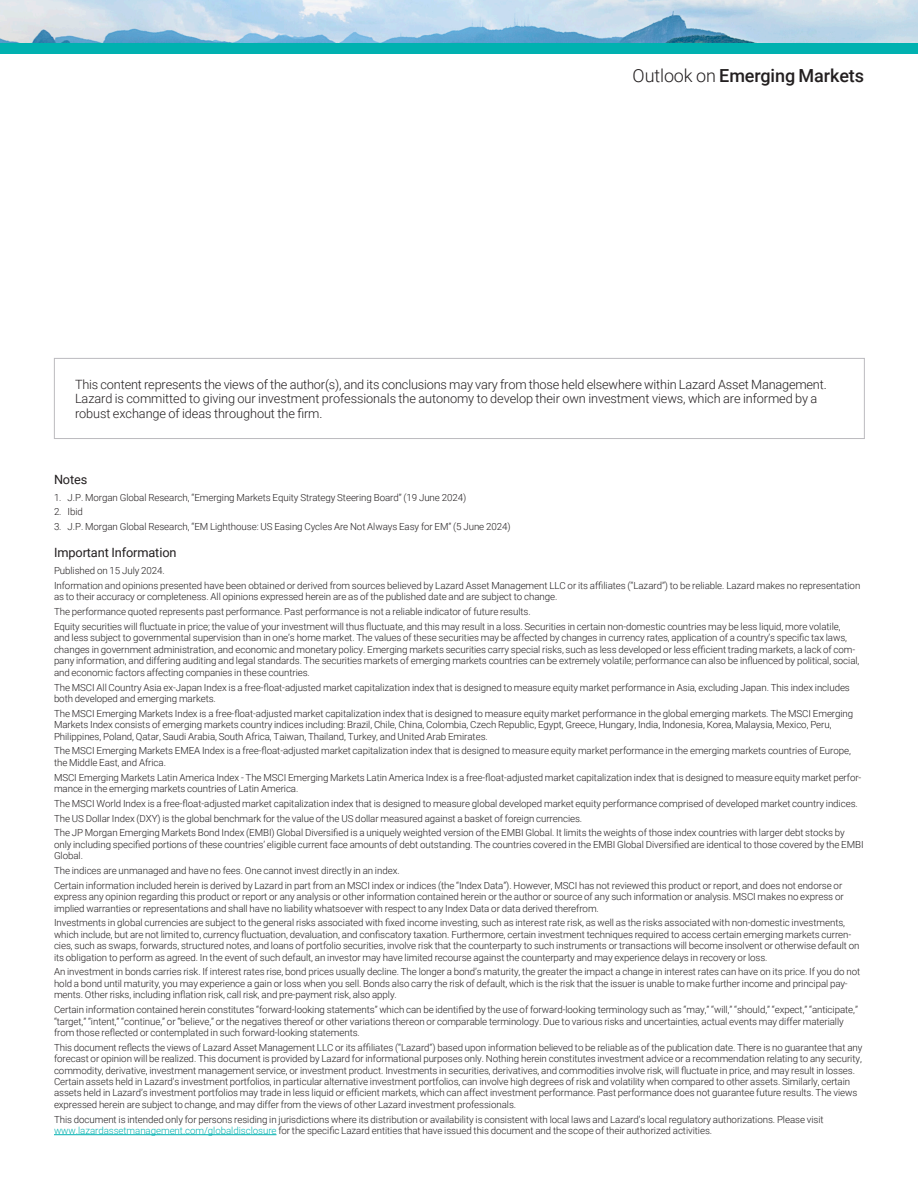
<style>
.page{position:relative;width:918px;height:1188px;background:#fff}
.page>*{position:absolute;margin:0;border:0;box-sizing:border-box;transform-origin:0 0}
.t1{font:500 18px "Roboto";letter-spacing:-.01em;color:#231f20}
.t2{font:300 12.75px/14.7px "Roboto";letter-spacing:-.01em;color:#231f20}
.t3{font:12.75px "Roboto";letter-spacing:-.005em;color:#231f20}
.t4{font:300 9.75px/11.4px "Roboto";letter-spacing:-.005em;color:#231f20}
.s1{font-weight:300}
.s2{color:#00b1b0}
</style>
<div class="page">
<img style="left:0;top:0;width:918px;height:43px">
<div style="left:0;top:43px;width:918px;height:11px;background:#00b1b0"></div>
<div style="left:54px;top:358px;width:811px;height:81px;border:1px solid #bcbbbf"></div>
<hr style="left:54px;top:1134px;width:223px;height:1px;background:#00b1b0">
<h1 class="t1" style="left:633px;top:63px;width:233px"><span class="s1">Outlook on</span> Emerging Markets</h1>
<p class="t2" style="left:75px;top:376px;width:753px">This content represents the views of the author(s), and its conclusions may vary from those held elsewhere within Lazard Asset Management.<br>Lazard is committed to giving our investment professionals the autonomy to develop their own investment views, which are informed by a robust exchange of ideas throughout the firm.</p>
<h2 class="t3" style="left:54px;top:470px;width:35px">Notes</h2>
<p class="t4" style="left:54px;top:491px;width:414px">1. J.P. Morgan Global Research, “Emerging Markets Equity Strategy Steering Board” (19 June 2024)</p>
<p class="t4" style="left:54px;top:506px;width:30px">2. Ibid</p>
<p class="t4" style="left:54px;top:521px;width:458px">3. J.P. Morgan Global Research, “EM Lighthouse: US Easing Cycles Are Not Always Easy for EM” (5 June 2024)</p>
<h2 class="t3" style="left:54px;top:544px;width:124px">Important Information</h2>
<p class="t4" style="left:54px;top:563px;width:808px;line-height:14.9px">Published on 15 July 2024.<br>Information and opinions presented have been obtained or derived from sources believed by Lazard Asset Management LLC or its affiliates (“Lazard”) to be reliable. Lazard makes no representation</p>
<p class="t4" style="left:54px;top:589px;width:788px;line-height:14.9px">as to their accuracy or completeness. All opinions expressed herein are as of the published date and are subject to change.<br>The performance quoted represents past performance. Past performance is not a reliable indicator of future results.<br>Equity securities will fluctuate in price; the value of your investment will thus fluctuate, and this may result in a loss. Securities in certain non-domestic countries may be less liquid, more volatile,</p>
<p class="t4" style="left:54px;top:632px;width:807px">and less subject to governmental supervision than in one’s home market. The values of these securities may be affected by changes in currency rates, application of a country’s specific tax laws, changes in government administration, and economic and monetary policy. Emerging markets securities carry special risks, such as less developed or less efficient trading markets, a lack of com&shy;pany information, and differing auditing and legal standards. The securities markets of emerging markets countries can be extremely volatile; performance can also be influenced by political, social, and economic factors affecting companies in these countries.</p>
<p class="t4" style="left:54px;top:681px;width:797px">The MSCI All Country Asia ex-Japan Index is a free-float-adjusted market capitalization index that is designed to measure equity market performance in Asia, excluding Japan. This index includes both developed and emerging markets.</p>
<p class="t4" style="left:54px;top:707px;width:801px">The MSCI Emerging Markets Index is a free-float-adjusted market capitalization index that is designed to measure equity market performance in the global emerging markets. The MSCI Emerging<br>Markets Index consists of emerging markets country indices including: Brazil, Chile, China, Colombia, Czech Republic, Egypt, Greece, Hungary, India, Indonesia, Korea, Malaysia, Mexico, Peru,<br>Philippines, Poland, Qatar, Saudi Arabia, South Africa, Taiwan, Thailand, Turkey, and United Arab Emirates.</p>
<p class="t4" style="left:54px;top:745px;width:798px">The MSCI Emerging Markets EMEA Index is a free-float-adjusted market capitalization index that is designed to measure equity market performance in the emerging markets countries of Europe, the Middle East, and Africa.</p>
<p class="t4" style="left:54px;top:771px;width:809px">MSCI Emerging Markets Latin America Index - The MSCI Emerging Markets Latin America Index is a free-float-adjusted market capitalization index that is designed to measure equity market perfor&shy;mance in the emerging markets countries of Latin America.</p>
<p class="t4" style="left:54px;top:796px;width:805px;line-height:14.9px">The MSCI World Index is a free-float-adjusted market capitalization index that is designed to measure global developed market equity performance comprised of developed market country indices.<br>The US Dollar Index (DXY) is the global benchmark for the value of the US dollar measured against a basket of foreign currencies.<br>The JP Morgan Emerging Markets Bond Index (EMBI) Global Diversified is a uniquely weighted version of the EMBI Global. It limits the weights of those index countries with larger debt stocks by</p>
<p class="t4" style="left:54px;top:838px;width:811px">only including specified portions of these countries’ eligible current face amounts of debt outstanding. The countries covered in the EMBI Global Diversified are identical to those covered by the EMBI<br>Global.</p>
<p class="t4" style="left:54px;top:863px;width:790px;line-height:14.9px">The indices are unmanaged and have no fees. One cannot invest directly in an index.<br>Certain information included herein is derived by Lazard in part from an MSCI index or indices (the “Index Data”). However, MSCI has not reviewed this product or report, and does not endorse or</p>
<p class="t4" style="left:54px;top:891px;width:791px">express any opinion regarding this product or report or any analysis or other information contained herein or the author or source of any such information or analysis. MSCI makes no express or implied warranties or representations and shall have no liability whatsoever with respect to any Index Data or data derived therefrom.</p>
<p class="t4" style="left:54px;top:917px;width:807px">Investments in global currencies are subject to the general risks associated with fixed income investing, such as interest rate risk, as well as the risks associated with non-domestic investments, which include, but are not limited to, currency fluctuation, devaluation, and confiscatory taxation. Furthermore, certain investment techniques required to access certain emerging markets curren&shy;cies, such as swaps, forwards, structured notes, and loans of portfolio securities, involve risk that the counterparty to such instruments or transactions will become insolvent or otherwise default on its obligation to perform as agreed. In the event of such default, an investor may have limited recourse against the counterparty and may experience delays in recovery or loss.</p>
<p class="t4" style="left:54px;top:966px;width:808px">An investment in bonds carries risk. If interest rates rise, bond prices usually decline. The longer a bond’s maturity, the greater the impact a change in interest rates can have on its price. If you do not hold a bond until maturity, you may experience a gain or loss when you sell. Bonds also carry the risk of default, which is the risk that the issuer is unable to make further income and principal pay&shy;ments. Other risks, including inflation risk, call risk, and pre-payment risk, also apply.</p>
<p class="t4" style="left:54px;top:1004px;width:805px">Certain information contained herein constitutes “forward-looking statements” which can be identified by the use of forward-looking terminology such as “may,” “will,” “should,” “expect,” “anticipate,” “target,” “intent,” “continue,” or “believe,” or the negatives thereof or other variations thereon or comparable terminology. Due to various risks and uncertainties, actual events may differ materially from those reflected or contemplated in such forward-looking statements.</p>
<p class="t4" style="left:54px;top:1041px;width:810px">This document reflects the views of Lazard Asset Management LLC or its affiliates (“Lazard”) based upon information believed to be reliable as of the publication date. There is no guarantee that any forecast or opinion will be realized. This document is provided by Lazard for informational purposes only. Nothing herein constitutes investment advice or a recommendation relating to any security, commodity, derivative, investment management service, or investment product. Investments in securities, derivatives, and commodities involve risk, will fluctuate in price, and may result in losses.<br>Certain assets held in Lazard’s investment portfolios, in particular alternative investment portfolios, can involve high degrees of risk and volatility when compared to other assets. Similarly, certain assets held in Lazard’s investment portfolios may trade in less liquid or efficient markets, which can affect investment performance. Past performance does not guarantee future results. The views expressed herein are subject to change, and may differ from the views of other Lazard investment professionals.</p>
<p class="t4" style="left:54px;top:1113px;width:771px">This document is intended only for persons residing in jurisdictions where its distribution or availability is consistent with local laws and Lazard’s local regulatory authorizations. Please visit <span class="s2">www.lazardassetmanagement.com/globaldisclosure</span> for the specific Lazard entities that have issued this document and the scope of their authorized activities.</p>
</div>
